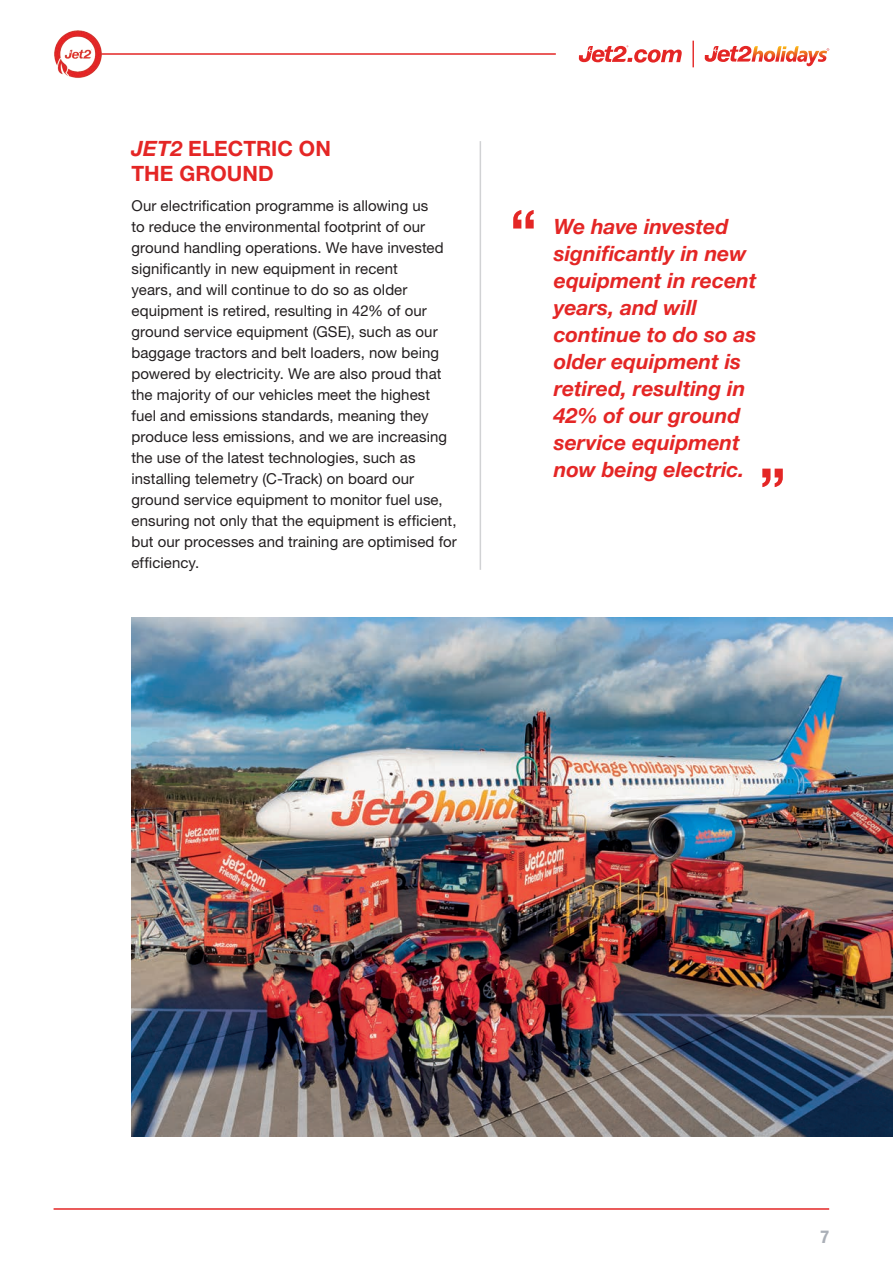
<style>
.page{position:relative;width:893px;height:1263px;background:#fff}
.page>*{position:absolute;margin:0;border:0;box-sizing:border-box;transform-origin:0 0}
.t1{font:700 57.6px "Helvetica Neue LT Pro";color:#e42625}
.t2{font:italic 700 21px/27px "Helvetica Neue LT Pro";color:#e42625}
.t3{font:700 21px/25.2px "Helvetica Neue LT Pro";color:#e42625}
.t4{font:700 condensed 18px "Helvetica Neue LT Pro";color:#aaafb7}
.t5{font:15px/21px "Helvetica Neue LT Pro";letter-spacing:.005em;color:#231f20}
.s1{font-style:italic}
</style>
<div class="page">
<img style="left:132px;top:618px;width:761px;height:519px">
<hr style="left:480px;top:141px;width:1px;height:429px;background:#d1d2d4">
<hr style="left:54px;top:1208px;width:775px;height:2px;background:#e42625">
<svg style="left:579px;top:45px;width:103px;height:18px"></svg>
<svg style="left:705px;top:46px;width:124px;height:20px"></svg>
<hr style="left:692px;top:41px;width:2px;height:26px;background:#e42625">
<hr style="left:100px;top:53px;width:456px;height:2px;background:#e42625">
<img style="left:54px;top:30px;width:53px;height:48px">
<h2 class="t3" style="left:132px;top:136px;width:201px"><span class="s1">JET2</span> ELECTRIC ON<br>THE GROUND</h2>
<p class="t5" style="left:132px;top:195px;width:327px">Our electrification programme is allowing us<br>to reduce the environmental footprint of our ground handling operations. We have invested significantly in new equipment in recent<br>years, and will continue to do so as older equipment is retired, resulting in 42% of our ground service equipment (GSE), such as our baggage tractors and belt loaders, now being powered by electricity. We are also proud that the majority of our vehicles meet the highest fuel and emissions standards, meaning they produce less emissions, and we are increasing the use of the latest technologies, such as installing telemetry (C-Track) on board our ground service equipment to monitor fuel use, ensuring not only that the equipment is efficient, but our processes and training are optimised for efficiency.</p>
<h1 class="t1" style="left:510px;top:195px;width:28px">“</h1>
<h2 class="t2" style="left:554px;top:212px;width:204px">We have invested significantly in new equipment in recent years, and will continue to do so as older equipment is retired, resulting in<br>42% of our ground service equipment now being electric.</h2>
<h1 class="t1" style="left:759px;top:454px;width:28px">”</h1>
<p class="t4" style="left:820px;top:1226px;width:10px">7</p>
</div>
